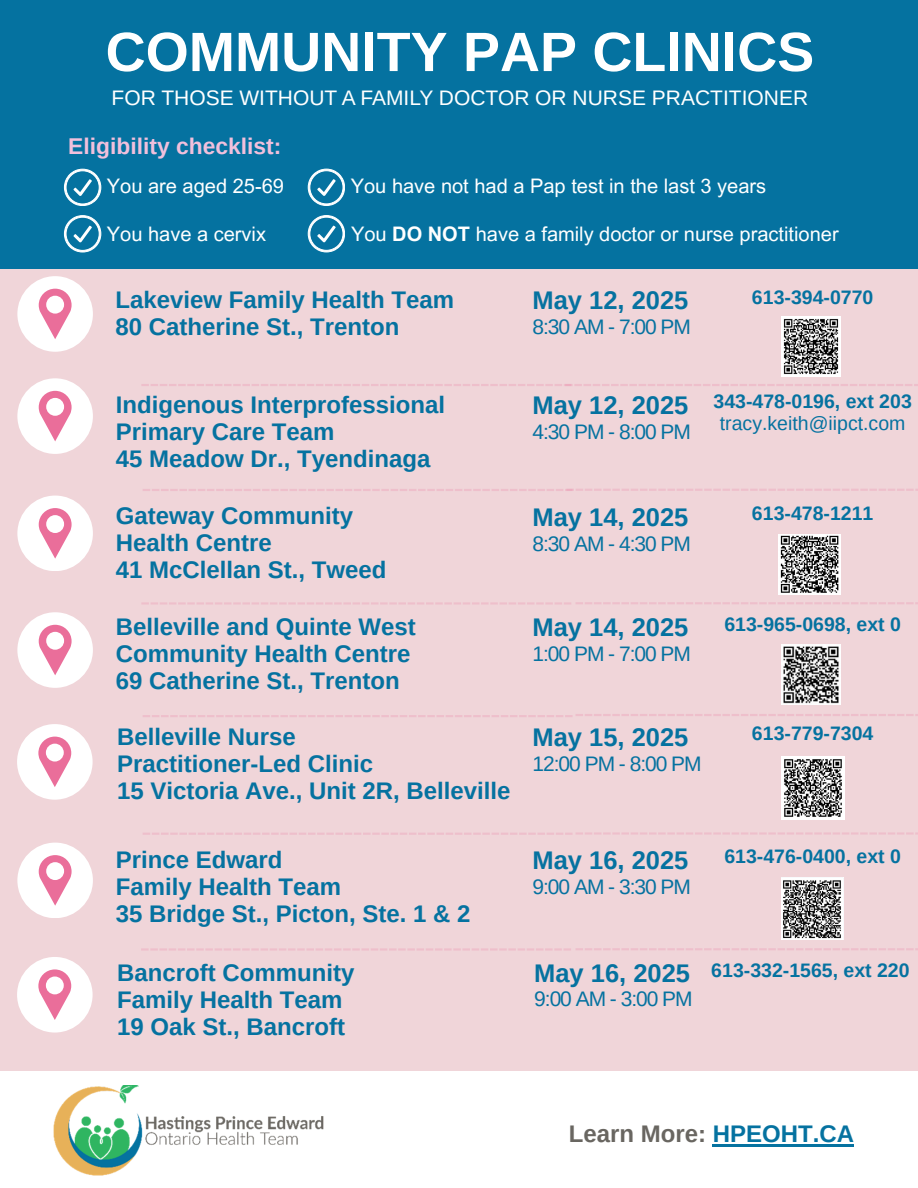
<style>
.page{position:relative;width:918px;height:1188px;background:#fff}
.page>*{position:absolute;margin:0;border:0;box-sizing:border-box;transform-origin:0 0}
.t1{font:700 55.5px "Arimo";color:#fff}
.t2{font:700 25.5px "Arimo";color:#0572a0}
.t3{font:700 24px/27px "Arimo";color:#0572a0}
.t4{font:700 24px "Arimo";color:#696661}
.t5{font:700 22.8px "Arimo";color:#f1c0dc}
.t6{font:21px "Arimo";letter-spacing:-.05em;color:#0572a0}
.t7{font:21px "Arimo";color:#fff}
.t8{font:20.1px "Arial MT Pro";color:#fff}
.t9{font:700 19.5px "Arimo";color:#0572a0}
.t10{font:19.5px "Arimo";color:#0572a0}
.s1{font-weight:700}
.s2{color:#0572a0}
</style>
<div class="page">
<div style="left:0;top:0;width:918px;height:268px;background:#0572a0"></div>
<div style="left:0;top:269px;width:918px;height:802px;background:#f0d5d9"></div>
<div style="left:17px;top:496px;width:76px;height:75px;background:#fff;border-radius:38px"></div>
<div style="left:17px;top:612px;width:76px;height:76px;background:#fff;border-radius:38px"></div>
<svg style="left:32px;top:613px;width:61px;height:74px"></svg>
<div style="left:17px;top:724px;width:76px;height:75px;background:#fff;border-radius:38px"></div>
<svg style="left:32px;top:725px;width:61px;height:74px"></svg>
<div style="left:17px;top:843px;width:76px;height:75px;background:#fff;border-radius:38px"></div>
<svg style="left:32px;top:844px;width:61px;height:73px"></svg>
<img style="left:53px;top:1085px;width:271px;height:91px">
<div style="left:17px;top:378px;width:76px;height:76px;background:#fff;border-radius:38px"></div>
<div style="left:17px;top:276px;width:76px;height:76px;background:#fff;border-radius:38px"></div>
<svg style="left:32px;top:277px;width:61px;height:74px"></svg>
<div style="left:17px;top:957px;width:76px;height:75px;background:#fff;border-radius:38px"></div>
<svg style="left:32px;top:958px;width:61px;height:74px"></svg>
<svg style="left:32px;top:379px;width:886px;height:74px"></svg>
<svg style="left:32px;top:489px;width:886px;height:81px"></svg>
<svg style="left:141px;top:602px;width:777px;height:3px"></svg>
<svg style="left:143px;top:714px;width:775px;height:3px"></svg>
<svg style="left:143px;top:832px;width:775px;height:3px"></svg>
<svg style="left:141px;top:948px;width:777px;height:3px"></svg>
<svg style="left:64px;top:169px;width:37px;height:37px"></svg>
<svg style="left:64px;top:215px;width:37px;height:37px"></svg>
<svg style="left:308px;top:169px;width:37px;height:37px"></svg>
<svg style="left:308px;top:215px;width:37px;height:37px"></svg>
<img style="left:781px;top:877px;width:62px;height:62px">
<img style="left:781px;top:645px;width:60px;height:59px">
<img style="left:781px;top:317px;width:60px;height:59px">
<img style="left:781px;top:756px;width:63px;height:63px">
<img style="left:779px;top:534px;width:61px;height:60px">
<hr style="left:713px;top:1145px;width:141px;height:2px;background:#0572a0">
<p class="t1" style="left:106px;top:21px;width:710px">COMMUNITY PAP CLINICS</p>
<p class="t7" style="left:112px;top:86px;width:698px">FOR THOSE WITHOUT A FAMILY DOCTOR OR NURSE PRACTITIONER</p>
<p class="t5" style="left:68px;top:133px;width:215px">Eligibility checklist:</p>
<p class="t8" style="left:107px;top:179px;width:179px">You are aged 25-69</p>
<p class="t8" style="left:107px;top:226px;width:161px">You have a cervix</p>
<h2 class="t8" style="left:351px;top:179px;width:417px">You have not had a Pap test in the last 3 years</h2>
<p class="t8" style="left:351px;top:226px;width:489px">You <span class="s1">DO NOT</span> have a family doctor or nurse practitioner</p>
<p class="t3" style="left:116px;top:286px;width:340px">Lakeview Family Health Team<br>80 Catherine St., Trenton</p>
<p class="t2" style="left:533px;top:286px;width:157px">May 12, 2025</p>
<p class="t6" style="left:533px;top:315px;width:160px">8:30 AM - 7:00 PM</p>
<p class="t9" style="left:752px;top:286px;width:123px">613-394-0770</p>
<p class="t3" style="left:116px;top:391px;width:331px">Indigenous Interprofessional<br>Primary Care Team<br>45 Meadow Dr., Tyendinaga</p>
<p class="t3" style="left:116px;top:503px;width:272px">Gateway Community<br>Health Centre<br>41 McClellan St., Tweed</p>
<h3 class="t3" style="left:116px;top:614px;width:301px">Belleville and Quinte West<br>Community Health Centre<br>69 Catherine St., Trenton</h3>
<p class="t2" style="left:533px;top:391px;width:157px">May 12, 2025</p>
<h2 class="t6" style="left:533px;top:420px;width:160px">4:30 PM - 8:00 PM</h2>
<p class="t2" style="left:533px;top:503px;width:157px">May 14, 2025</p>
<p class="t6" style="left:533px;top:532px;width:160px">8:30 AM - 4:30 PM</p>
<p class="t2" style="left:533px;top:613px;width:157px">May 14, 2025</p>
<h2 class="t6" style="left:533px;top:642px;width:160px">1:00 PM - 7:00 PM</h2>
<h4 class="t3" style="left:117px;top:723px;width:395px">Belleville Nurse<br>Practitioner-Led Clinic<br>15 Victoria Ave., Unit 2R, Belleville</h4>
<p class="t2" style="left:533px;top:723px;width:157px">May 15, 2025</p>
<p class="t6" style="left:533px;top:752px;width:171px">12:00 PM - 8:00 PM</p>
<h4 class="t9" style="left:714px;top:391px;width:200px">343-478-0196, ext 203</h4>
<p class="t10" style="left:720px;top:412px;width:187px">tracy.keith@iipct.com</p>
<p class="t9" style="left:752px;top:503px;width:123px">613-478-1211</p>
<p class="t9" style="left:724px;top:613px;width:178px">613-965-0698, ext 0</p>
<p class="t9" style="left:752px;top:722px;width:123px">613-779-7304</p>
<h2 class="t3" style="left:116px;top:846px;width:356px">Prince Edward<br>Family Health Team<br>35 Bridge St., Picton, Ste. 1 &amp; 2</h2>
<p class="t3" style="left:117px;top:959px;width:239px">Bancroft Community<br>Family Health Team<br>19 Oak St., Bancroft</p>
<p class="t2" style="left:533px;top:846px;width:157px">May 16, 2025</p>
<h2 class="t6" style="left:533px;top:875px;width:160px">9:00 AM - 3:30 PM</h2>
<p class="t9" style="left:724px;top:845px;width:178px">613-476-0400, ext 0</p>
<p class="t2" style="left:534px;top:959px;width:157px">May 16, 2025</p>
<p class="t6" style="left:534px;top:987px;width:160px">9:00 AM - 3:00 PM</p>
<h4 class="t9" style="left:711px;top:959px;width:200px">613-332-1565, ext 220</h4>
<p class="t4" style="left:569px;top:1121px;width:287px">Learn More: <span class="s2">HPEOHT.CA</span></p>
</div>
